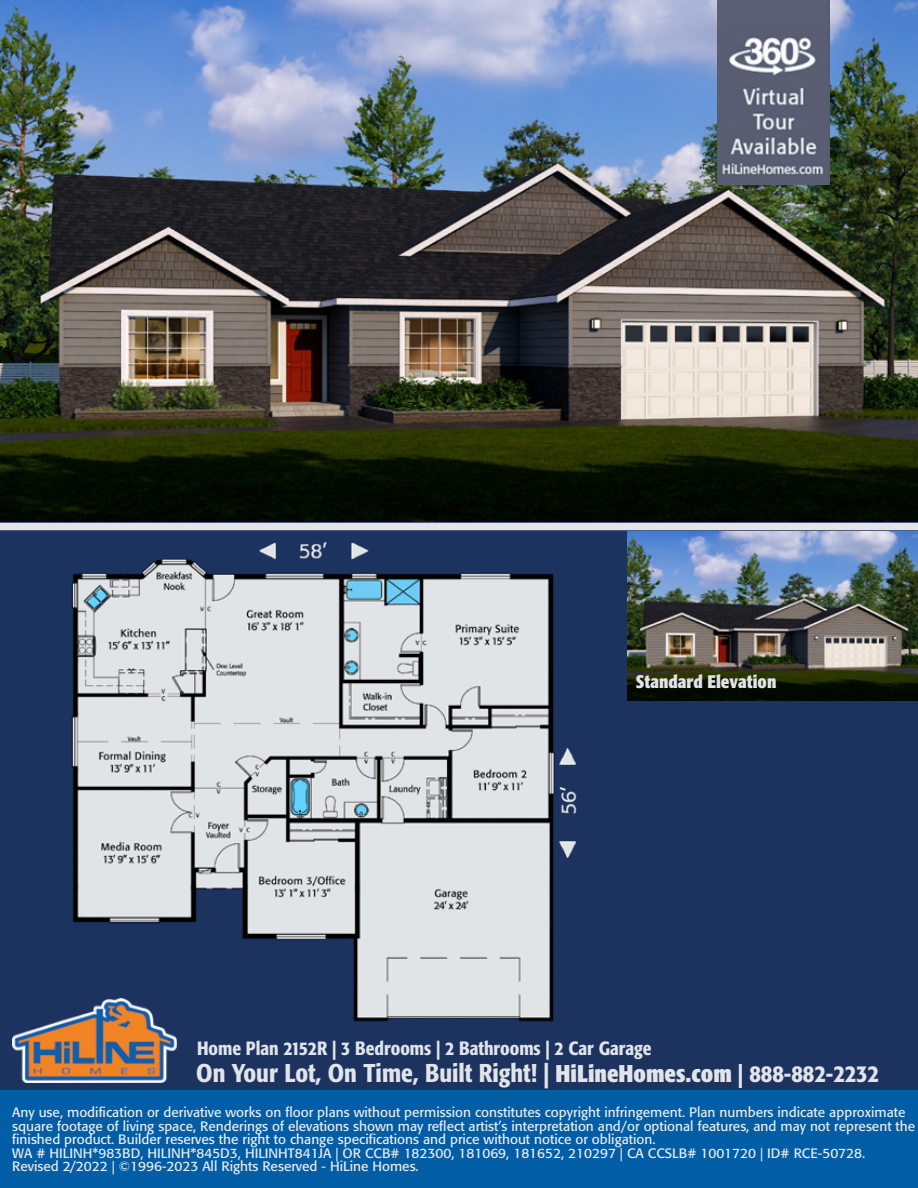
<style>
.page{position:relative;width:918px;height:1188px;background:#fff}
.page>*{position:absolute;margin:0;border:0;box-sizing:border-box;transform-origin:0 0}
.t1{font:500 condensed 25.5px "Formata";color:#e1e5ea}
.t2{font:500 condensed 19.05px "Formata";color:#e1e5ea}
.t3{font:700 condensed 18px "Formata";color:#e1e3e7}
.t4{font:13.5px/13.5px "Formata";color:#ebeced}
.s1{font-weight:700;font-size:24px}
.s2{font-size:24px}
</style>
<div class="page">
<img style="left:0;top:0;width:918px;height:523px">
<div style="left:0;top:523px;width:918px;height:570px;background:#1c325f"></div>
<div style="left:0;top:1091px;width:918px;height:97px;background:#005da6"></div>
<img style="left:21px;top:1056px;width:147px;height:27px">
<div style="left:0;top:523px;width:918px;height:7px;background:#e1e5ea"></div>
<img style="left:725px;top:531px;width:193px;height:169px">
<img style="left:0;top:522px;width:725px;height:534px">
<img style="left:717px;top:0;width:112px;height:184px">
<h3 class="t3" style="left:636px;top:671px;width:142px">Standard Elevation</h3>
<h2 class="t2" style="left:197px;top:1036px;width:456px">Home Plan 2152R | 3 Bedrooms | 2 Bathrooms | 2 Car Garage</h2>
<h1 class="t1" style="left:196px;top:1058px;width:684px">On Your Lot, On Time, Built Right! | <span class="s1">HiLineHomes.com</span> <span class="s2">| 888-882-2232</span></h1>
<p class="t4" style="left:12px;top:1106px;width:904px">Any use, modification or derivative works on floor plans without permission constitutes copyright infringement. Plan numbers indicate approximate square footage of living space, Renderings of elevations shown may reflect artist’s interpretation and/or optional features, and may not represent the finished product. Builder reserves the right to change specifications and price without notice or obligation.<br>WA # HILINH*983BD, HILINH*845D3, HILINHT841JA | OR CCB# 182300, 181069, 181652, 210297 | CA CCSLB# 1001720 | ID# RCE-50728.<br>Revised 2/2022 | ©1996-2023 All Rights Reserved - HiLine Homes.</p>
</div>
